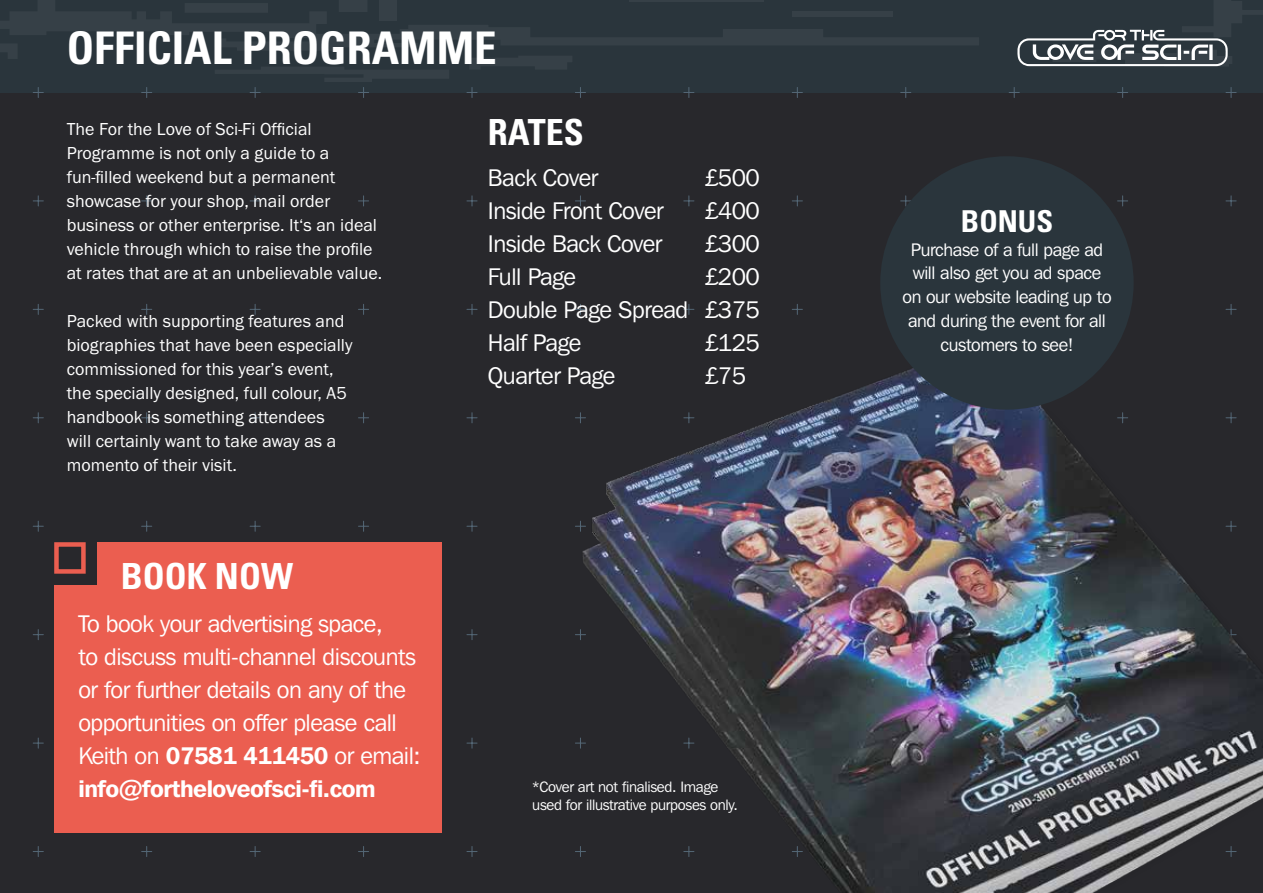
<style>
.page{position:relative;width:1263px;height:893px;background:#fff}
.page>*{position:absolute;margin:0;border:0;box-sizing:border-box;transform-origin:0 0}
.t1{font:700 condensed 45px "Univers";color:#fff}
.t2{font:700 condensed 36px "Univers";color:#fff}
.t3{font:700 condensed 30.15px "Univers";color:#fff}
.t4{font:24px/33px "Franklin Gothic IT Cby BT";letter-spacing:-.02em;color:#fff;text-align:justify}
.t5{font:18.15px/23.7px "Franklin Gothic IT Cby BT";letter-spacing:-.02em;color:#fff;text-align:center}
.t6{font:18px/24px "Franklin Got ITC";color:#fff}
.t7{font:15px/18px "Franklin Gothic IT Cby BT";letter-spacing:-.02em;color:#fff}
.s1{font-weight:600}
</style>
<div class="page">
<div style="left:1px;top:0;width:1262px;height:893px;background:#28282c"></div>
<div style="left:0;top:0;width:1262px;height:93px;background:#2a353c"></div>
<svg style="left:33px;top:846px;width:10px;height:11px"></svg>
<svg style="left:142px;top:846px;width:10px;height:11px"></svg>
<svg style="left:250px;top:846px;width:10px;height:11px"></svg>
<svg style="left:358px;top:846px;width:11px;height:11px"></svg>
<svg style="left:467px;top:846px;width:10px;height:11px"></svg>
<svg style="left:33px;top:738px;width:10px;height:10px"></svg>
<svg style="left:467px;top:738px;width:10px;height:10px"></svg>
<svg style="left:33px;top:630px;width:10px;height:10px"></svg>
<svg style="left:467px;top:630px;width:10px;height:10px"></svg>
<svg style="left:33px;top:521px;width:10px;height:10px"></svg>
<svg style="left:142px;top:521px;width:10px;height:10px"></svg>
<svg style="left:250px;top:521px;width:10px;height:10px"></svg>
<svg style="left:358px;top:521px;width:11px;height:10px"></svg>
<svg style="left:467px;top:521px;width:10px;height:10px"></svg>
<svg style="left:33px;top:413px;width:10px;height:10px"></svg>
<svg style="left:142px;top:413px;width:10px;height:10px"></svg>
<svg style="left:250px;top:413px;width:10px;height:10px"></svg>
<svg style="left:358px;top:413px;width:11px;height:10px"></svg>
<svg style="left:467px;top:413px;width:10px;height:10px"></svg>
<svg style="left:33px;top:304px;width:10px;height:10px"></svg>
<svg style="left:142px;top:304px;width:10px;height:10px"></svg>
<svg style="left:250px;top:304px;width:10px;height:10px"></svg>
<svg style="left:358px;top:304px;width:11px;height:10px"></svg>
<svg style="left:467px;top:304px;width:10px;height:10px"></svg>
<svg style="left:575px;top:304px;width:10px;height:10px"></svg>
<svg style="left:684px;top:304px;width:10px;height:10px"></svg>
<svg style="left:792px;top:304px;width:10px;height:10px"></svg>
<svg style="left:1226px;top:304px;width:10px;height:10px"></svg>
<svg style="left:33px;top:196px;width:10px;height:10px"></svg>
<svg style="left:142px;top:196px;width:10px;height:10px"></svg>
<svg style="left:250px;top:196px;width:10px;height:10px"></svg>
<svg style="left:358px;top:196px;width:11px;height:10px"></svg>
<svg style="left:467px;top:196px;width:10px;height:10px"></svg>
<svg style="left:575px;top:196px;width:10px;height:10px"></svg>
<svg style="left:684px;top:196px;width:10px;height:10px"></svg>
<svg style="left:792px;top:196px;width:10px;height:10px"></svg>
<svg style="left:901px;top:196px;width:9px;height:10px"></svg>
<svg style="left:1117px;top:196px;width:11px;height:10px"></svg>
<svg style="left:1226px;top:196px;width:10px;height:10px"></svg>
<svg style="left:33px;top:87px;width:10px;height:11px"></svg>
<svg style="left:142px;top:87px;width:10px;height:11px"></svg>
<svg style="left:467px;top:87px;width:10px;height:11px"></svg>
<svg style="left:575px;top:87px;width:10px;height:11px"></svg>
<svg style="left:684px;top:87px;width:10px;height:11px"></svg>
<svg style="left:792px;top:87px;width:10px;height:11px"></svg>
<svg style="left:901px;top:87px;width:10px;height:11px"></svg>
<svg style="left:1009px;top:87px;width:10px;height:11px"></svg>
<svg style="left:1117px;top:87px;width:11px;height:11px"></svg>
<svg style="left:1226px;top:87px;width:10px;height:11px"></svg>
<svg style="left:0;top:51px;width:17px;height:8px"></svg>
<svg style="left:0;top:0;width:979px;height:51px"></svg>
<div style="left:792px;top:11px;width:100px;height:6px;background:#364047"></div>
<hr style="left:629px;top:0;width:135px;height:2px;background:#fff">
<svg style="left:185px;top:3px;width:83px;height:10px"></svg>
<svg style="left:215px;top:67px;width:234px;height:31px"></svg>
<svg style="left:467px;top:56px;width:105px;height:13px"></svg>
<img style="left:575px;top:368px;width:688px;height:525px">
<svg style="left:1017px;top:0;width:246px;height:67px"></svg>
<div style="left:880px;top:156px;width:254px;height:254px;background:#2a353c;border-radius:50%"></div>
<div style="left:54px;top:542px;width:387px;height:290px;background:#eb5e50"></div>
<div style="left:54px;top:542px;width:43px;height:43px;background:#28282c"></div>
<div style="left:54px;top:542px;width:32px;height:32px;border:4px solid #eb5e50"></div>
<h1 class="t1" style="left:67px;top:20px;width:431px">OFFICIAL PROGRAMME</h1>
<p class="t6" style="left:67px;top:117px;width:317px">The For the Love of Sci-Fi Official Programme is not only a guide to a fun-filled weekend but a permanent showcase for your shop, mail order business or other enterprise. It‘s an ideal vehicle through which to raise the profile at rates that are at an unbelievable value.</p>
<p class="t6" style="left:67px;top:309px;width:287px">Packed with supporting features and biographies that have been especially commissioned for this year’s event, the specially designed, full colour, A5 handbook is something attendees will certainly want to take away as a momento of their visit.</p>
<h2 class="t2" style="left:121px;top:554px;width:174px">BOOK NOW</h2>
<h3 class="t4" style="left:78px;top:607px;width:344px;text-align:left">To book your advertising space,<br>to discuss multi-channel discounts or for further details on any of the opportunities on offer please call Keith on <span class="s1">07581 411450</span> or email: <span class="s1">info@fortheloveofsci-fi.com</span></h3>
<h2 class="t2" style="left:488px;top:110px;width:97px">RATES</h2>
<h3 class="t4" style="left:488px;top:161px;width:112px">Back Cover</h3>
<h3 class="t4" style="left:704px;top:161px;width:57px">£500</h3>
<h3 class="t4" style="left:488px;top:194px;width:177px">Inside Front Cover</h3>
<h3 class="t4" style="left:704px;top:194px;width:57px">£400</h3>
<h3 class="t4" style="left:488px;top:227px;width:176px">Inside Back Cover</h3>
<h3 class="t4" style="left:704px;top:227px;width:57px">£300</h3>
<h3 class="t4" style="left:488px;top:260px;width:90px">Full Page</h3>
<h3 class="t4" style="left:488px;top:260px;width:273px;text-indent:216px">£200<br>Double Page Spread £375<br>Half Page</h3>
<h3 class="t4" style="left:704px;top:326px;width:57px">£125</h3>
<h3 class="t4" style="left:488px;top:359px;width:129px">Quarter Page</h3>
<h3 class="t4" style="left:704px;top:359px;width:44px">£75</h3>
<p class="t7" style="left:532px;top:777px;width:207px">*Cover art not finalised. Image used for illustrative purposes only.</p>
<h3 class="t3" style="left:961px;top:203px;width:94px">BONUS</h3>
<p class="t5" style="left:902px;top:237px;width:211px">Purchase of a full page ad will also get you ad space on our website leading up to and during the event for all customers to see!</p>
</div>
